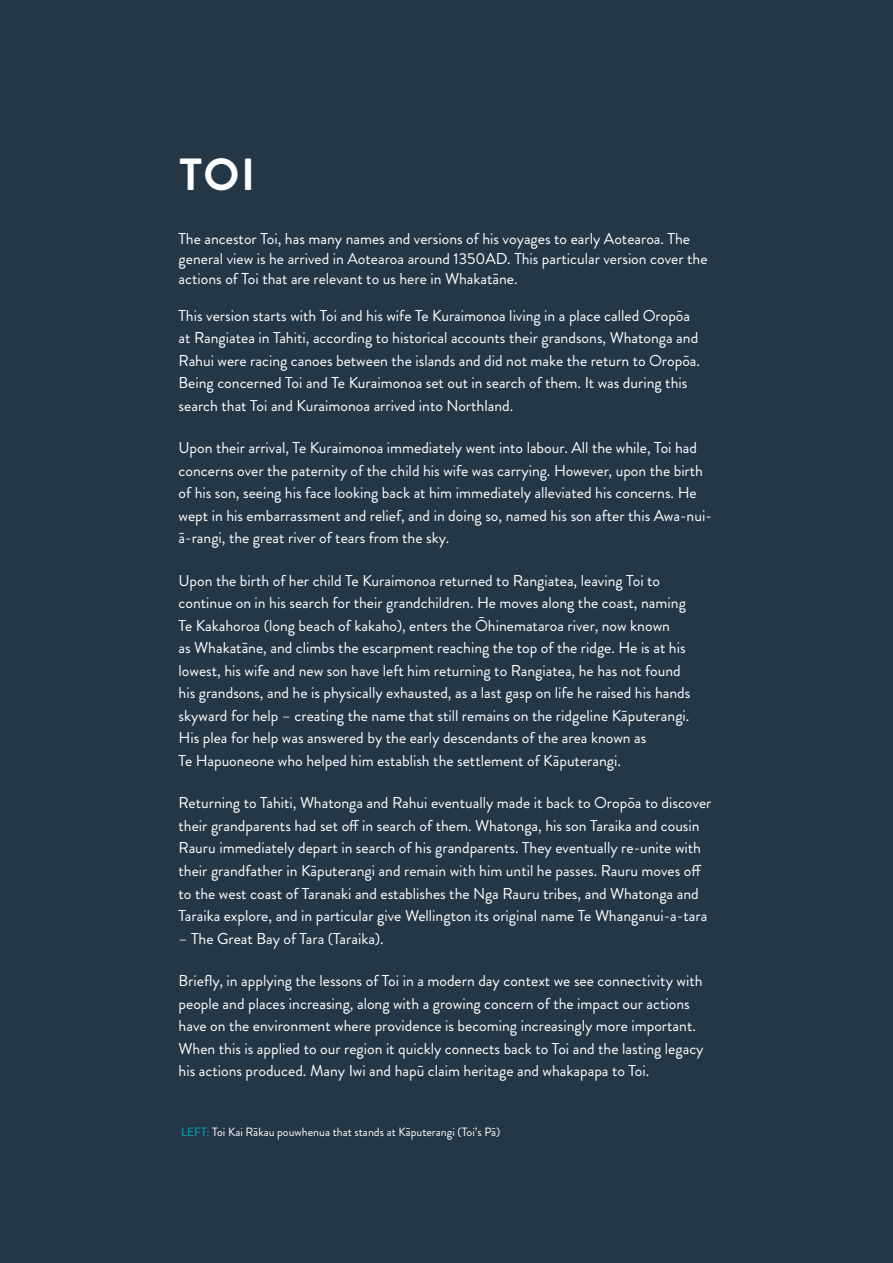
<style>
.page{position:relative;width:893px;height:1263px;background:#243746}
.page>*{position:absolute;margin:0;border:0;box-sizing:border-box;transform-origin:0 0}
.t1{font:700 45px "Brandon Grotesque";color:#fff}
.t2{font:15.75px/22.5px "Brandon Grotesque";color:#fff}
.t3{font:12px "Brandon Grotesque";color:#fff}
.s1{color:#00abbd}
</style>
<div class="page">
<h1 class="t1" style="left:179px;top:143px;width:77px">TOI</h1>
<p class="t2" style="left:179px;top:229px;width:530px;line-height:19.8px">The ancestor Toi, has many names and versions of his voyages to early Aotearoa. The general view is he arrived in Aotearoa around 1350AD. This particular version cover the actions of Toi that are relevant to us here in Whakatāne.</p>
<p class="t2" style="left:179px;top:304px;width:523px">This version starts with Toi and his wife Te Kuraimonoa living in a place called Oropōa at Rangiatea in Tahiti, according to historical accounts their grandsons, Whatonga and Rahui were racing canoes between the islands and did not make the return to Oropōa.<br>Being concerned Toi and Te Kuraimonoa set out in search of them. It was during this search that Toi and Kuraimonoa arrived into Northland.</p>
<p class="t2" style="left:179px;top:437px;width:535px">Upon their arrival, Te Kuraimonoa immediately went into labour. All the while, Toi had concerns over the paternity of the child his wife was carrying. However, upon the birth of his son, seeing his face looking back at him immediately alleviated his concerns. He wept in his embarrassment and relief, and in doing so, named his son after this Awa-nui&shy;ā-rangi, the great river of tears from the sky.</p>
<p class="t2" style="left:179px;top:569px;width:513px">Upon the birth of her child Te Kuraimonoa returned to Rangiatea, leaving Toi to continue on in his search for their grandchildren. He moves along the coast, naming Te Kakahoroa (long beach of kakaho), enters the Ōhinemataroa river, now known<br>as Whakatāne, and climbs the escarpment reaching the top of the ridge. He is at his lowest, his wife and new son have left him returning to Rangiatea, he has not found his grandsons, and he is physically exhausted, as a last gasp on life he raised his hands skyward for help – creating the name that still remains on the ridgeline Kāputerangi.<br>His plea for help was answered by the early descendants of the area known as<br>Te Hapuoneone who helped him establish the settlement of Kāputerangi.</p>
<p class="t2" style="left:179px;top:792px;width:534px">Returning to Tahiti, Whatonga and Rahui eventually made it back to Oropōa to discover their grandparents had set off in search of them. Whatonga, his son Taraika and cousin Rauru immediately depart in search of his grandparents. They eventually re-unite with their grandfather in Kāputerangi and remain with him until he passes. Rauru moves off to the west coast of Taranaki and establishes the Nga Rauru tribes, and Whatonga and Taraika explore, and in particular give Wellington its original name Te Whanganui-a-tara</p>
<p class="t2" style="left:179px;top:927px;width:207px">– The Great Bay of Tara (Taraika).</p>
<p class="t2" style="left:179px;top:969px;width:526px">Briefly, in applying the lessons of Toi in a modern day context we see connectivity with people and places increasing, along with a growing concern of the impact our actions have on the environment where providence is becoming increasingly more important.<br>When this is applied to our region it quickly connects back to Toi and the lasting legacy his actions produced. Many Iwi and hapū claim heritage and whakapapa to Toi.</p>
<p class="t3" style="left:181px;top:1123px;width:320px"><span class="s1">LEFT:</span> Toi Kai Rākau pouwhenua that stands at Kāputerangi (Toi’s Pā)</p>
</div>
